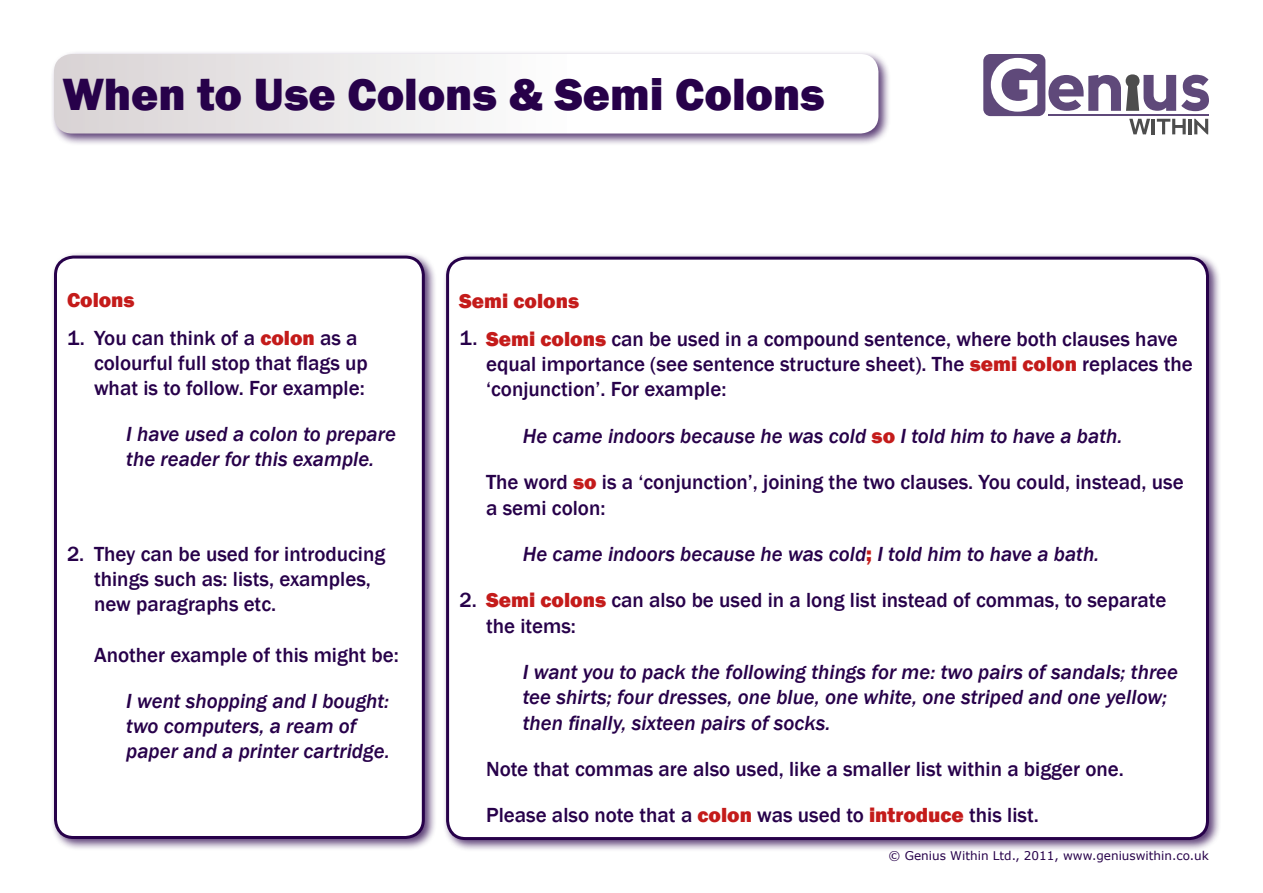
<style>
.page{position:relative;width:1263px;height:893px;background:#fff}
.page>*{position:absolute;margin:0;border:0;box-sizing:border-box;transform-origin:0 0}
.t1{font:800 46.5px "Franklin Gothic";color:#27014a}
.t2{font:500 21px/25.2px "Franklin Gothic";color:#27014a}
.t3{font:italic 500 21px/25.2px "Franklin Gothic";color:#27014a}
.t4{font:800 21px "Franklin Gothic";color:#c41b1a}
.t5{font:12px "Verdana";color:#27014a}
.s1{font-weight:800;color:#c41b1a}
.s2{font-weight:800;font-style:normal;color:#c41b1a}
</style>
<div class="page">
<svg style="left:983px;top:54px;width:226px;height:80px"></svg>
<div style="left:50px;top:50px;width:841px;height:96px;background:#27014a;opacity:.75"></div>
<svg style="left:54px;top:54px;width:824px;height:80px"></svg>
<div style="left:50px;top:252px;width:387px;height:599px;background:#27014a;opacity:.75"></div>
<div style="left:56px;top:257px;width:367px;height:580px;background:#fff;border-radius:18px"></div>
<div style="left:54px;top:256px;width:371px;height:583px;border:3px solid #27014a;border-radius:18px"></div>
<div style="left:442px;top:253px;width:779px;height:600px;background:#27014a;opacity:.75"></div>
<div style="left:448px;top:258px;width:759px;height:580px;background:#fff;border-radius:18px"></div>
<div style="left:446px;top:257px;width:763px;height:583px;border:3px solid #27014a;border-radius:18px"></div>
<p class="t1" style="left:63px;top:64px;width:764px">When to Use Colons &amp; Semi Colons</p>
<p class="t4" style="left:67px;top:286px;width:69px">Colons</p>
<p class="t2" style="left:94px;top:326px;width:275px;text-indent:-27px">1. You can think of a <span class="s1">colon</span> as a colourful full stop that flags up what is to follow. For example:</p>
<p class="t3" style="left:126px;top:422px;width:271px">I have used a colon to prepare the reader for this example.</p>
<p class="t2" style="left:94px;top:541px;width:293px;text-indent:-27px">2. They can be used for introducing things such as: lists, examples, new paragraphs etc.</p>
<p class="t2" style="left:94px;top:642px;width:306px">Another example of this might be:</p>
<p class="t3" style="left:126px;top:688px;width:265px">I went shopping and I bought: two computers, a ream of paper and a printer cartridge.</p>
<p class="t4" style="left:459px;top:287px;width:122px">Semi colons</p>
<p class="t2" style="left:486px;top:327px;width:708px;text-indent:-26px">1. <span class="s1">Semi colons</span> can be used in a compound sentence, where both clauses have equal importance (see sentence structure sheet). The <span class="s1">semi colon</span> replaces the ‘conjunction’. For example:</p>
<p class="t3" style="left:523px;top:423px;width:601px">He came indoors because he was cold <span class="s2">so</span> I told him to have a bath.</p>
<p class="t2" style="left:486px;top:470px;width:699px">The word <span class="s1">so</span> is a ‘conjunction’, joining the two clauses. You could, instead, use a semi colon:</p>
<p class="t3" style="left:523px;top:542px;width:578px">He came indoors because he was cold<span class="s2">;</span> I told him to have a bath.</p>
<p class="t2" style="left:486px;top:588px;width:682px;text-indent:-26px">2. <span class="s1">Semi colons</span> can also be used in a long list instead of commas, to separate the items:</p>
<p class="t3" style="left:523px;top:660px;width:657px">I want you to pack the following things for me: two pairs of sandals; three tee shirts; four dresses, one blue, one white, one striped and one yellow; then finally, sixteen pairs of socks.</p>
<p class="t2" style="left:486px;top:757px;width:639px">Note that commas are also used, like a smaller list within a bigger one.</p>
<p class="t2" style="left:486px;top:803px;width:554px">Please also note that a <span class="s1">colon</span> was used to <span class="s1">introduce</span> this list.</p>
<p class="t5" style="left:889px;top:847px;width:322px">© Genius Within Ltd., 2011, www.geniuswithin.co.uk</p>
</div>
